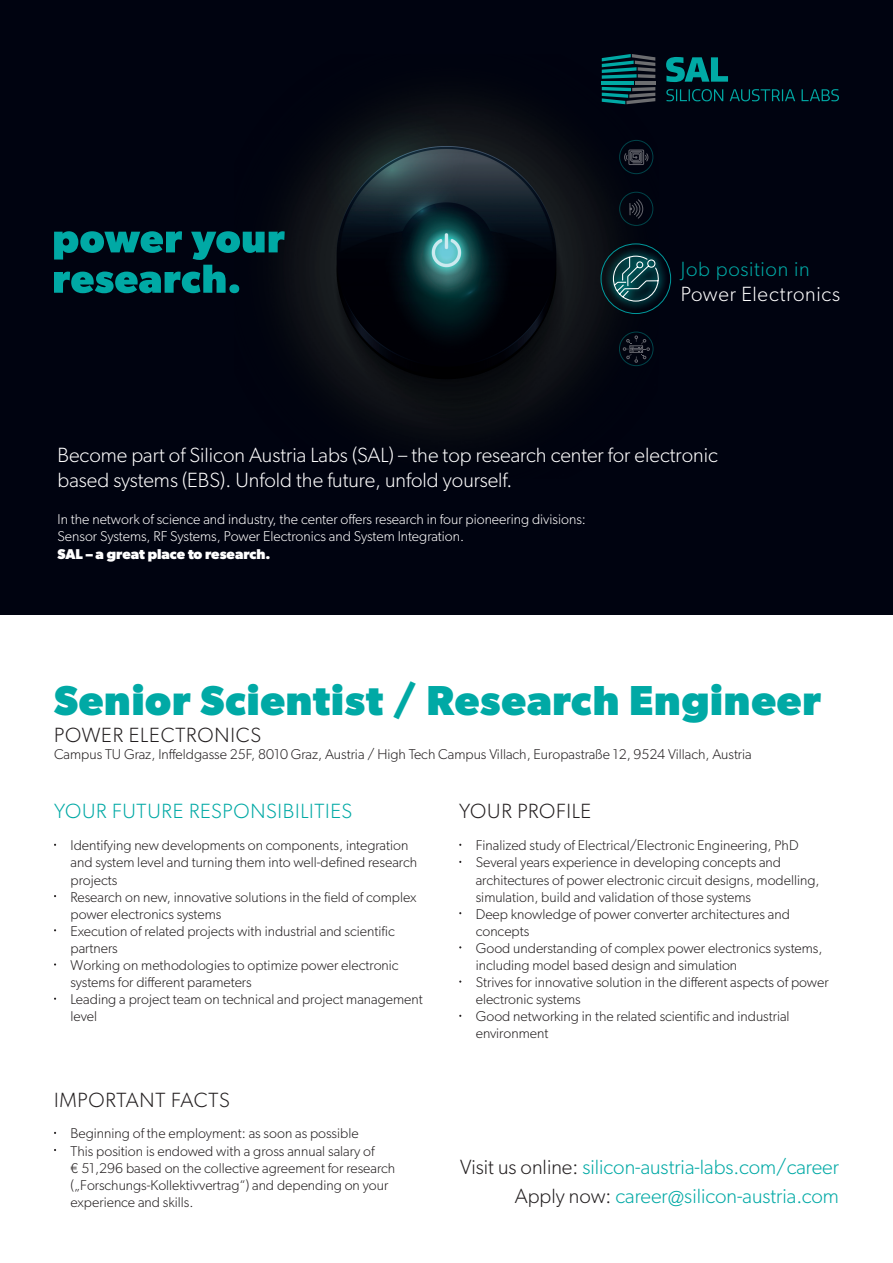
<style>
.page{position:relative;width:893px;height:1263px;background:#fff}
.page>*{position:absolute;margin:0;border:0;box-sizing:border-box;transform-origin:0 0}
.t1{font:700 42px "Gibson";letter-spacing:.02em;color:#00a9a5}
.t2{font:300 20.7px/24.3px "Gibson";color:#fff}
.t3{font:300 20.7px "Gibson";color:#00a9a5}
.t4{font:300 20.7px "Gibson";letter-spacing:.035em;color:#231f20}
.t5{font:300 20.7px/24.3px "Gibson";letter-spacing:.03em;color:#fff}
.t6{font:300 20.7px "Gibson";letter-spacing:.035em;color:#00a9a5}
.t7{font:300 14.25px/17.1px "Gibson";color:#231f20}
.t8{font:300 14.25px/17.1px "Gibson";color:#fff}
.s1{color:#00a9a5}
.s2{font-weight:700}
.s3{color:#231f20}
</style>
<div class="page">
<div style="left:0;top:0;width:893px;height:614px;background:#000310"></div>
<img style="left:234px;top:57px;width:422px;height:373px">
<svg style="left:602px;top:54px;width:53px;height:25px"></svg>
<hr style="left:635px;top:81px;width:20px;height:3px;background:#6c6d70">
<hr style="left:602px;top:81px;width:32px;height:3px;background:#00a9a5">
<svg style="left:602px;top:87px;width:53px;height:17px"></svg>
<svg style="left:666px;top:57px;width:62px;height:25px"></svg>
<svg style="left:666px;top:89px;width:173px;height:12px"></svg>
<svg style="left:54px;top:231px;width:231px;height:62px"></svg>
<div style="left:619px;top:192px;width:34px;height:34px;border:1px solid #00a9a5;border-radius:50%"></div>
<svg style="left:630px;top:199px;width:13px;height:20px"></svg>
<div style="left:619px;top:140px;width:34px;height:34px;border:1px solid #00a9a5;border-radius:50%"></div>
<svg style="left:624px;top:150px;width:24px;height:15px"></svg>
<div style="left:601px;top:244px;width:70px;height:70px;border:1px solid #00999c;border-radius:50%"></div>
<div style="left:604px;top:246px;width:64px;height:65px;background:#00a9a5;opacity:.81"></div>
<svg style="left:612px;top:255px;width:49px;height:47px;background:#265358"></svg>
<div style="left:619px;top:332px;width:34px;height:34px;border:1px solid #00a9a5;border-radius:50%"></div>
<svg style="left:623px;top:336px;width:27px;height:26px"></svg>
<p class="t5" style="left:681px;top:257px;width:161px"><span class="s1">Job position in<br></span>Power Electronics</p>
<p class="t2" style="left:58px;top:443px;width:662px">Become part of Silicon Austria Labs (SAL) – the top research center for electronic based systems (EBS). Unfold the future, unfold yourself.</p>
<p class="t8" style="left:58px;top:511px;width:530px">In the network of science and industry, the center offers research in four pioneering divisions:<br>Sensor Systems, RF Systems, Power Electronics and System Integration.<br><span class="s2">SAL – a great place to research.</span></p>
<p class="t1" style="left:54px;top:675px;width:768px">Senior Scientist / Research Engineer</p>
<p class="t4" style="left:54px;top:723px;width:209px">POWER ELECTRONICS</p>
<p class="t7" style="left:54px;top:746px;width:699px">Campus TU Graz, Inffeldgasse 25F, 8010 Graz, Austria / High Tech Campus Villach, Europastraße 12, 9524 Villach, Austria</p>
<p class="t6" style="left:54px;top:799px;width:300px">YOUR FUTURE RESPONSIBILITIES</p>
<p class="t7" style="left:70px;top:837px;width:348px">Identifying new developments on components, integration and system level and turning them into well-defined research projects</p>
<p class="t7" style="left:70px;top:888px;width:348px">Research on new, innovative solutions in the field of complex power electronics systems</p>
<p class="t7" style="left:71px;top:922px;width:326px">Execution of related projects with industrial and scientific partners</p>
<p class="t7" style="left:71px;top:956px;width:330px">Working on methodologies to optimize power electronic systems for different parameters</p>
<p class="t7" style="left:71px;top:991px;width:354px">Leading a project team on technical and project management level</p>
<p class="t4" style="left:54px;top:1088px;width:177px">IMPORTANT FACTS</p>
<p class="t7" style="left:71px;top:1125px;width:290px">Beginning of the employment: as soon as possible</p>
<p class="t7" style="left:71px;top:1142px;width:326px">This position is endowed with a gross annual salary of<br>€ 51,296 based on the collective agreement for research („Forschungs-Kollektivvertrag“) and depending on your experience and skills.</p>
<p class="t4" style="left:459px;top:799px;width:133px">YOUR PROFILE</p>
<p class="t7" style="left:476px;top:837px;width:324px">Finalized study of Electrical/Electronic Engineering, PhD</p>
<p class="t7" style="left:476px;top:854px;width:345px">Several years experience in developing concepts and architectures of power electronic circuit designs, modelling, simulation, build and validation of those systems</p>
<p class="t7" style="left:476px;top:905px;width:316px">Deep knowledge of power converter architectures and concepts</p>
<p class="t7" style="left:476px;top:939px;width:348px">Good understanding of complex power electronics systems, including model based design and simulation</p>
<p class="t7" style="left:476px;top:973px;width:354px">Strives for innovative solution in the different aspects of power electronic systems</p>
<p class="t7" style="left:476px;top:1008px;width:315px">Good networking in the related scientific and industrial environment</p>
<p class="t3" style="left:460px;top:1154px;width:380px"><span class="s3">Visit us online:</span> silicon-austria-labs.com/career</p>
<p class="t3" style="left:515px;top:1184px;width:326px"><span class="s3">Apply now:</span> career@silicon-austria.com</p>
</div>
